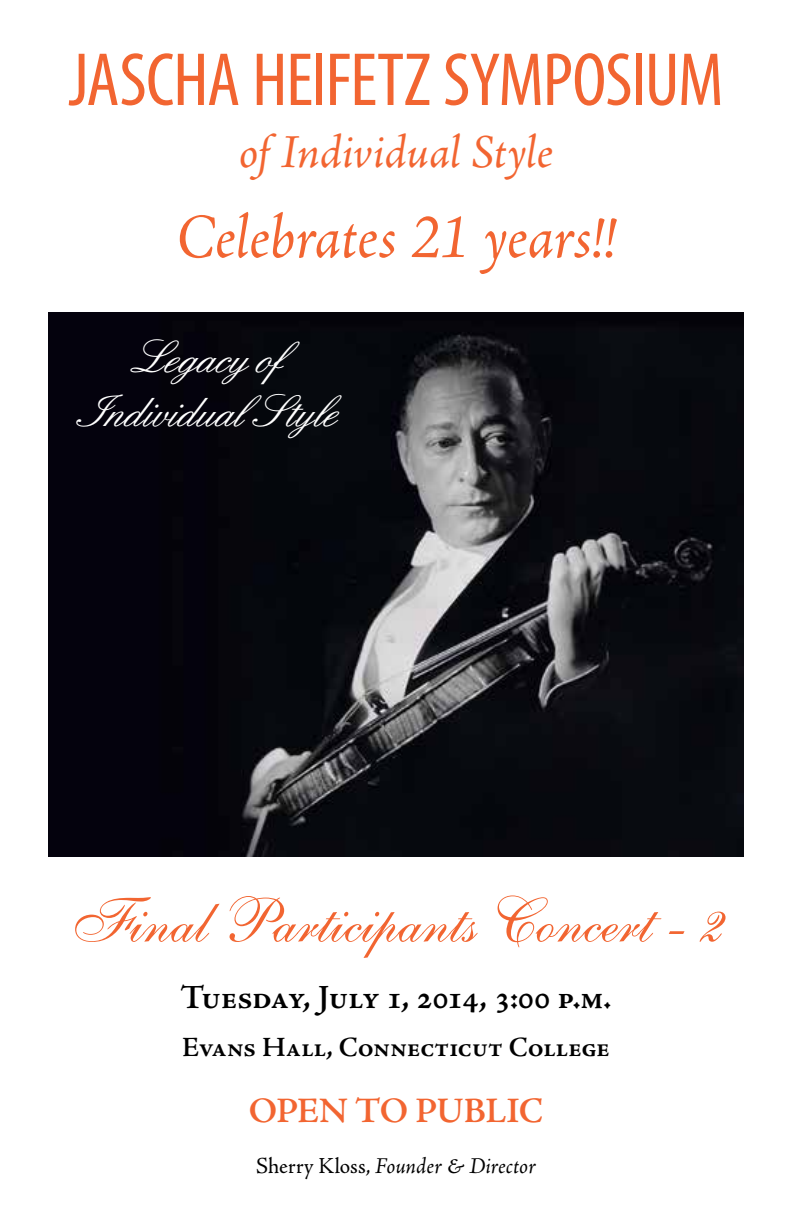
<style>
.page{position:relative;width:792px;height:1224px;background:#fff}
.page>*{position:absolute;margin:0;border:0;box-sizing:border-box;transform-origin:0 0}
.t1{font:condensed 76px "Myriad Pro";letter-spacing:-.015em;color:#f26531}
.t2{font:italic 64px "Adobe Jenson Pro";letter-spacing:-.01em;color:#f26531;scale:.95 1}
.t3{font:62px "Shelley Allegro BT";letter-spacing:-.005em;color:#f26531}
.t4{font:48px/54px "English 157 BT";letter-spacing:-.03em;color:#fff;text-align:center}
.t5{font:italic 48px "Adobe Jenson Pro";letter-spacing:-.005em;color:#f26531}
.t6{font:600 36px "Adobe Jenson Pro";letter-spacing:-.02em;color:#f26531}
.t7{font:600 34px "Adobe Jenson Pro";letter-spacing:-.025em;color:#000}
.t8{font:600 28px "Adobe Jenson Pro";letter-spacing:-.01em;color:#000}
.t9{font:italic 23px "Adobe Jenson Pro";letter-spacing:.005em;color:#000;scale:.95 1}
.s1{font-style:normal}
</style>
<div class="page">
<img style="left:48px;top:312px;width:696px;height:545px">
<h1 class="t1" style="left:68px;top:34px;width:657px">JASCHA HEIFETZ SYMPOSIUM</h1>
<h3 class="t5" style="left:239px;top:125px;width:316px">of Individual Style</h3>
<h2 class="t2" style="left:176px;top:201px;width:464px">Celebrates 21 years!!</h2>
<h3 class="t4" style="left:86px;top:331px;width:263px">Legacy of<br>Individual Style</h3>
<h3 class="t3" style="left:67px;top:883px;width:660px">Final Participants Concert - 2</h3>
<h3 class="t7" style="left:181px;top:978px;width:432px">Tuesday, July 1, 2014, 3:00 p.m.</h3>
<p class="t8" style="left:182px;top:1031px;width:429px">Evans Hall, Connecticut College</p>
<h3 class="t6" style="left:249px;top:1090px;width:296px">OPEN TO PUBLIC</h3>
<p class="t9" style="left:256px;top:1152px;width:296px"><span class="s1">Sherry Kloss,</span> Founder &amp; Director</p>
</div>
